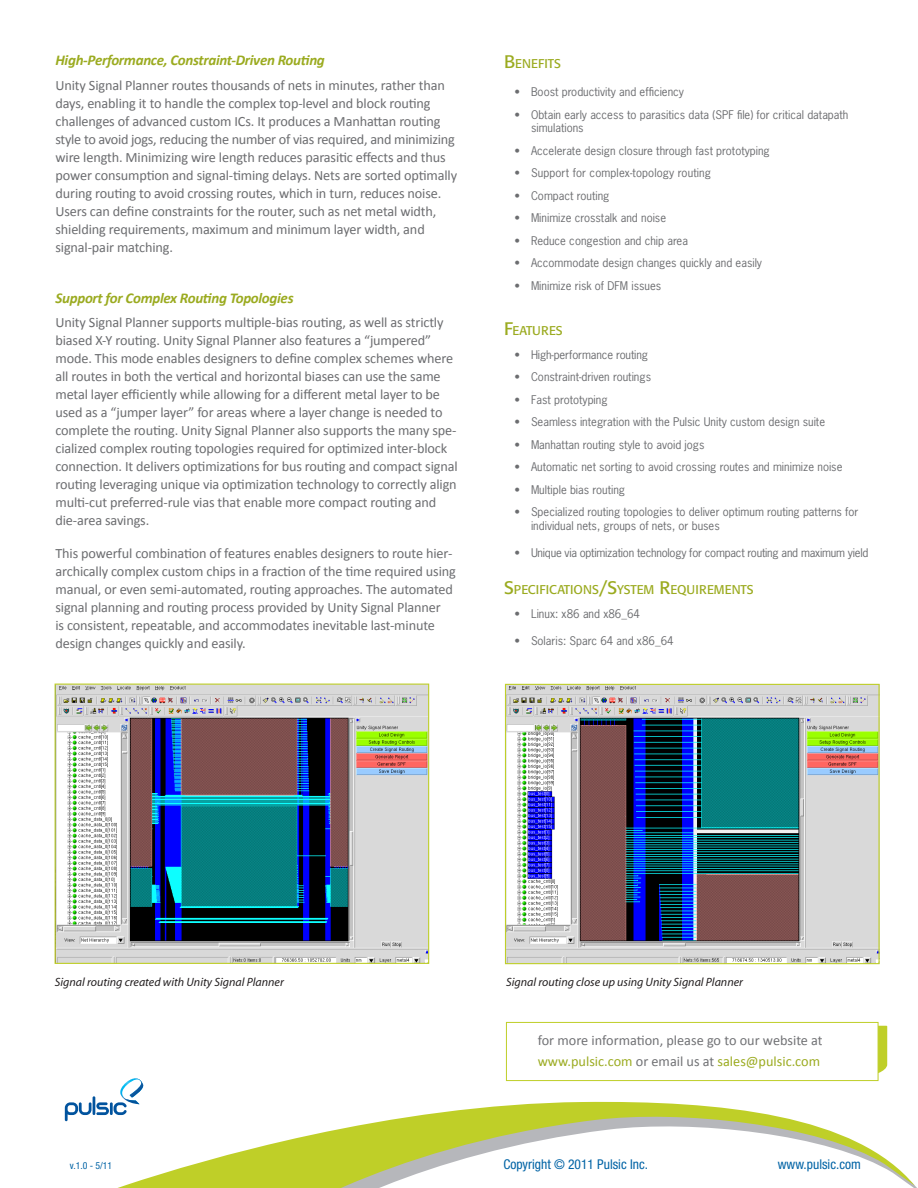
<style>
.page{position:relative;width:918px;height:1188px;background:#fff}
.page>*{position:absolute;margin:0;border:0;box-sizing:border-box;transform-origin:0 0}
.t1{font:italic 700 15px "Calibri";letter-spacing:-.02em;color:#9bab20}
.t2{font:14.25px/18px "Calibri";letter-spacing:-.01em;color:#6c6d70}
.t3{font:14.25px "Calibri";color:#717275}
.t4{font:14.25px "Calibri";color:#9bab20}
.t5{font:condensed 13.5px "Helvetica Neue";color:#0063a5}
.t6{font:12.6px "Formata";color:#9bab20}
.t7{font:italic 12px "Myriad";color:#231f20}
.t8{font:11.25px/13.5px "News Gothic Std";color:#6c6d70}
.t9{font:11.25px "News Gothic Std";letter-spacing:-.02em;color:#6c6d70}
.t10{font:condensed 9.75px "Helvetica Neue";color:#0063a5}
.s1{font-size:18px}
.s2{color:#717275}
</style>
<div class="page">
<svg style="left:118px;top:1101px;width:797px;height:87px"></svg>
<svg style="left:878px;top:1026px;width:9px;height:50px"></svg>
<div style="left:506px;top:1022px;width:372px;height:59px;background:#fff;border:1px solid #bfcf28"></div>
<img style="left:57px;top:686px;width:370px;height:276px">
<div style="left:55px;top:684px;width:374px;height:280px;border:1px solid #bfcf28"></div>
<img style="left:507px;top:686px;width:371px;height:276px">
<div style="left:505px;top:684px;width:375px;height:280px;border:1px solid #bfcf28"></div>
<svg style="left:65px;top:1078px;width:81px;height:43px"></svg>
<p class="t1" style="left:56px;top:50px;width:271px">High-Performance, Constraint-Driven Routing</p>
<p class="t2" style="left:56px;top:76px;width:403px">Unity Signal Planner routes thousands of nets in minutes, rather than days, enabling it to handle the complex top-level and block routing challenges of advanced custom ICs. It produces a Manhattan routing style to avoid jogs, reducing the number of vias required, and minimizing wire length. Minimizing wire length reduces parasitic effects and thus power consumption and signal-timing delays. Nets are sorted optimally during routing to avoid crossing routes, which in turn, reduces noise.<br>Users can define constraints for the router, such as net metal width, shielding requirements, maximum and minimum layer width, and signal-pair matching.</p>
<p class="t1" style="left:56px;top:289px;width:240px">Support for Complex Routing Topologies</p>
<p class="t2" style="left:56px;top:313px;width:404px">Unity Signal Planner supports multiple-bias routing, as well as strictly biased X-Y routing. Unity Signal Planner also features a “jumpered” mode. This mode enables designers to define complex schemes where all routes in both the vertical and horizontal biases can use the same metal layer efficiently while allowing for a different metal layer to be used as a “jumper layer” for areas where a layer change is needed to complete the routing. Unity Signal Planner also supports the many spe&shy;cialized complex routing topologies required for optimized inter-block connection. It delivers optimizations for bus routing and compact signal routing leveraging unique via optimization technology to correctly align multi-cut preferred-rule vias that enable more compact routing and die-area savings.</p>
<p class="t2" style="left:56px;top:544px;width:402px">This powerful combination of features enables designers to route hier&shy;archically complex custom chips in a fraction of the time required using manual, or even semi-automated, routing approaches. The automated signal planning and routing process provided by Unity Signal Planner<br>is consistent, repeatable, and accommodates inevitable last-minute design changes quickly and easily.</p>
<p class="t6" style="left:504px;top:55px;width:58px"><span class="s1">B</span>ENEFITS</p>
<p class="t8" style="left:514px;top:85px;width:171px">• Boost productivity and efficiency</p>
<p class="t8" style="left:531px;top:107px;width:319px;text-indent:-16px">• Obtain early access to parasitics data (SPF file) for critical datapath simulations</p>
<p class="t8" style="left:514px;top:143px;width:257px">• Accelerate design closure through fast prototyping</p>
<p class="t8" style="left:514px;top:166px;width:198px">• Support for complex-topology routing</p>
<p class="t8" style="left:514px;top:188px;width:96px">• Compact routing</p>
<p class="t8" style="left:514px;top:211px;width:153px">• Minimize crosstalk and noise</p>
<p class="t8" style="left:514px;top:233px;width:175px">• Reduce congestion and chip area</p>
<p class="t8" style="left:514px;top:256px;width:249px">• Accommodate design changes quickly and easily</p>
<p class="t8" style="left:514px;top:278px;width:148px">• Minimize risk of DFM issues</p>
<p class="t6" style="left:504px;top:322px;width:60px"><span class="s1">F</span>EATURES</p>
<p class="t8" style="left:514px;top:347px;width:135px">• High-performance routing</p>
<p class="t8" style="left:514px;top:370px;width:138px">• Constraint-driven routings</p>
<p class="t8" style="left:514px;top:392px;width:95px">• Fast prototyping</p>
<p class="t8" style="left:514px;top:415px;width:312px">• Seamless integration with the Pulsic Unity custom design suite</p>
<p class="t8" style="left:514px;top:437px;width:192px">• Manhattan routing style to avoid jogs</p>
<p class="t8" style="left:514px;top:460px;width:329px">• Automatic net sorting to avoid crossing routes and minimize noise</p>
<p class="t8" style="left:514px;top:482px;width:112px">• Multiple bias routing</p>
<p class="t8" style="left:531px;top:505px;width:329px;text-indent:-16px">• Specialized routing topologies to deliver optimum routing patterns for individual nets, groups of nets, or buses</p>
<p class="t9" style="left:514px;top:545px;width:355px">• Unique via optimization technology for compact routing and maximum yield</p>
<p class="t6" style="left:504px;top:582px;width:251px"><span class="s1">S</span>PECIFICATIONS<span class="s1">/S</span>YSTEM <span class="s1">R</span>EQUIREMENTS</p>
<p class="t8" style="left:514px;top:607px;width:127px">• Linux: x86 and x86_64</p>
<p class="t8" style="left:514px;top:634px;width:161px">• Solaris: Sparc 64 and x86_64</p>
<p class="t7" style="left:55px;top:976px;width:231px">Signal routing created with Unity Signal Planner</p>
<p class="t7" style="left:506px;top:976px;width:238px">Signal routing close up using Unity Signal Planner</p>
<p class="t3" style="left:538px;top:1031px;width:287px">for more information, please go to our website at</p>
<p class="t4" style="left:538px;top:1052px;width:284px">www.pulsic.com <span class="s2">or email us at</span> sales@pulsic.com</p>
<p class="t10" style="left:70px;top:1160px;width:44px">v.1.0 - 5/11</p>
<p class="t5" style="left:503px;top:1157px;width:146px">Copyright © 2011 Pulsic Inc.</p>
<p class="t5" style="left:778px;top:1157px;width:84px">www.pulsic.com</p>
</div>
